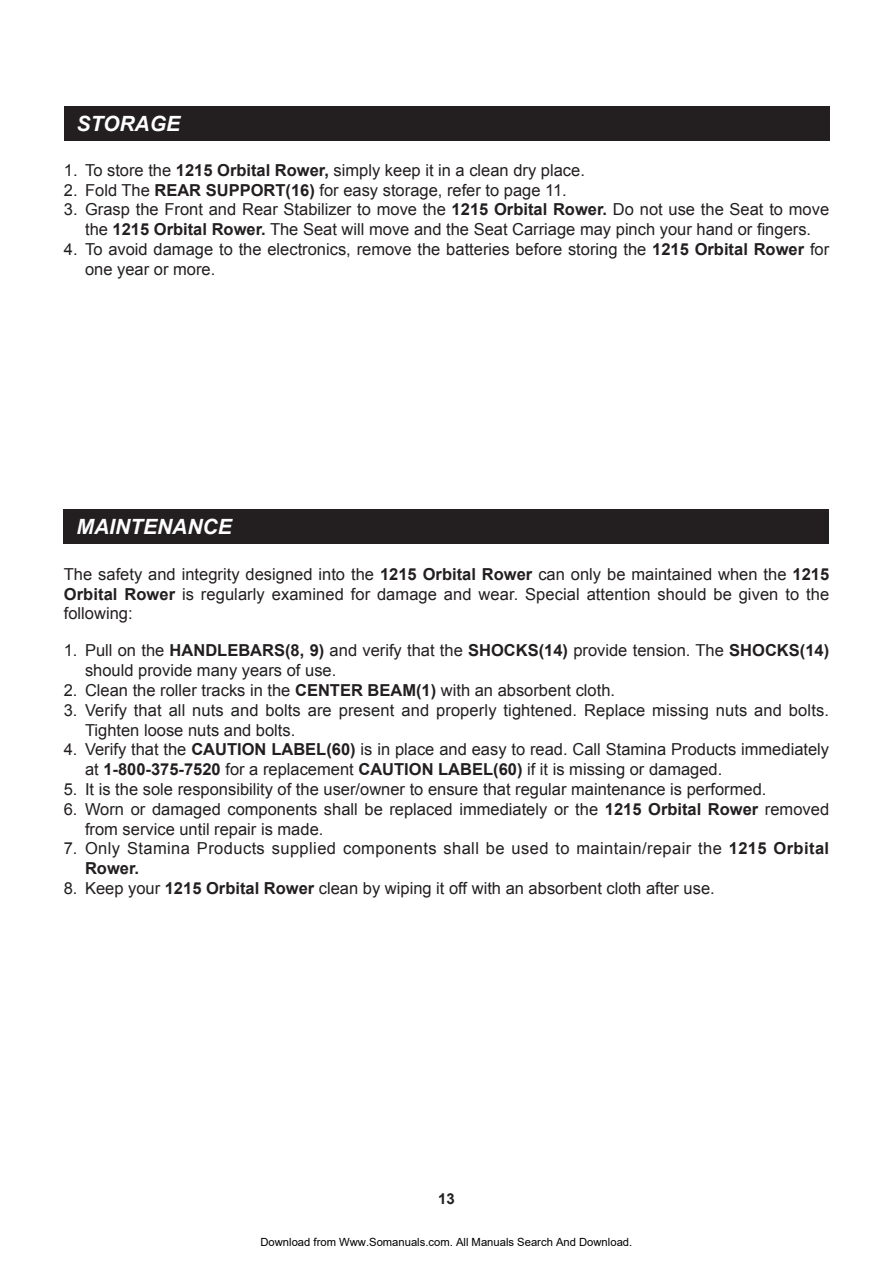
<style>
.page{position:relative;width:893px;height:1263px;background:#fff}
.page>*{position:absolute;margin:0;border:0;box-sizing:border-box;transform-origin:0 0}
.t1{font:italic 700 21px "Arial";color:#fff}
.t2{font:16.5px/19.8px "Arial";color:#231f20}
.t3{font:16.5px/19.8px "Arial";letter-spacing:.025em;color:#231f20}
.t4{font:700 15px "Arial";color:#231f20}
.t5{font:11.25px "Arial";color:#000}
.s1{font-weight:700}
</style>
<div class="page">
<div style="left:64px;top:106px;width:765px;height:34px;background:#231f20"></div>
<div style="left:64px;top:509px;width:765px;height:34px;background:#231f20"></div>
<p class="t1" style="left:77px;top:109px;width:105px">STORAGE</p>
<p class="t2" style="left:64px;top:160px;width:523px">1. To store the <span class="s1">1215 Orbital Rower,</span> simply keep it in a clean dry place.</p>
<p class="t2" style="left:64px;top:180px;width:505px">2. Fold The <span class="s1">REAR SUPPORT(16)</span> for easy storage, refer to page 11.</p>
<p class="t2" style="left:64px;top:200px;width:767px;text-align:center">3. Grasp the Front and Rear Stabilizer to move the <span class="s1">1215 Orbital Rower.</span> Do not use the Seat to move the <span class="s1">1215 Orbital Rower.</span> The Seat will move and the Seat Carriage may pinch your hand or fingers.</p>
<p class="t2" style="left:85px;top:239px;width:746px;text-indent:-21px">4. To avoid damage to the electronics, remove the batteries before storing the <span class="s1">1215 Orbital Rower</span> for one year or more.</p>
<p class="t1" style="left:77px;top:512px;width:157px">MAINTENANCE</p>
<p class="t2" style="left:64px;top:564px;width:767px;text-align:justify">The safety and integrity designed into the <span class="s1">1215 Orbital Rower</span> can only be maintained when the <span class="s1">1215<br>Orbital Rower</span> is regularly examined for damage and wear. Special attention should be given to the following:</p>
<p class="t2" style="left:85px;top:641px;width:746px;text-indent:-21px">1. Pull on the <span class="s1">HANDLEBARS(8, 9)</span> and verify that the <span class="s1">SHOCKS(14)</span> provide tension. The <span class="s1">SHOCKS(14) </span>should provide many years of use.</p>
<p class="t2" style="left:64px;top:680px;width:553px">2. Clean the roller tracks in the <span class="s1">CENTER BEAM(1)</span> with an absorbent cloth.</p>
<p class="t2" style="left:85px;top:700px;width:745px;text-indent:-21px">3. Verify that all nuts and bolts are present and properly tightened. Replace missing nuts and bolts.<br>Tighten loose nuts and bolts.</p>
<p class="t2" style="left:85px;top:740px;width:746px;text-indent:-21px">4. Verify that the <span class="s1">CAUTION LABEL(60)</span> is in place and easy to read. Call Stamina Products immediately at <span class="s1">1-800-375-7520</span> for a replacement <span class="s1">CAUTION LABEL(60)</span> if it is missing or damaged.</p>
<p class="t2" style="left:64px;top:779px;width:704px">5. It is the sole responsibility of the user/owner to ensure that regular maintenance is performed.</p>
<p class="t2" style="left:85px;top:799px;width:746px;text-indent:-21px">6. Worn or damaged components shall be replaced immediately or the <span class="s1">1215 Orbital Rower</span> removed from service until repair is made.</p>
<p class="t3" style="left:85px;top:839px;width:746px;text-indent:-21px">7. Only Stamina Products supplied components shall be used to maintain/repair the <span class="s1">1215 Orbital<br>Rower.</span></p>
<p class="t2" style="left:64px;top:878px;width:653px">8. Keep your <span class="s1">1215 Orbital Rower</span> clean by wiping it off with an absorbent cloth after use.</p>
<p class="t4" style="left:438px;top:1188px;width:18px">13</p>
<p class="t5" style="left:260px;top:1235px;width:373px">Download from Www.Somanuals.com. All Manuals Search And Download.</p>
</div>
